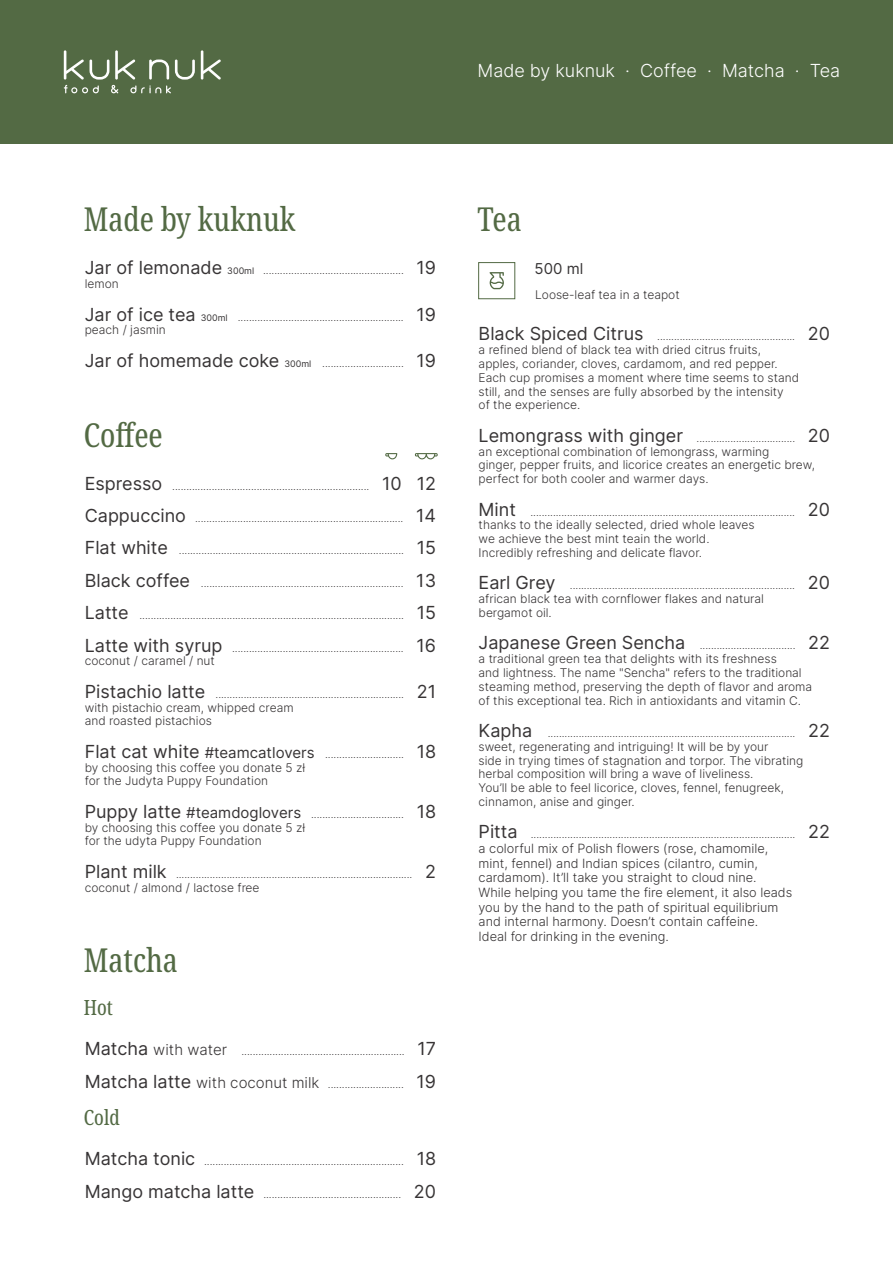
<style>
.page{position:relative;width:893px;height:1263px;background:#fff}
.page>*{position:absolute;margin:0;border:0;box-sizing:border-box;transform-origin:0 0}
.t1{font:extra-condensed 33px "Noto Serif";color:#536a44}
.t2{font:extra-condensed 21px "Noto Serif";color:#536a44}
.t3{font:300 18px "Inter";color:#fefefe}
.t4{font:15px "Inter";color:#373435}
.t5{font:300 12.75px/14.7px "Inter";color:#373435}
.t6{font:300 12px/13.8px "Inter";color:#373435}
.t7{font:300 10.5px "Inter";color:#373435}
.s1{font-weight:400;font-size:18px}
.s2{font-weight:400;font-size:9px}
.s3{font-weight:400;font-size:15px}
.s4{font-size:15px}
</style>
<div class="page">
<div style="left:0;top:0;width:893px;height:143px;background:#536a44"></div>
<svg style="left:64px;top:50px;width:157px;height:43px"></svg>
<svg style="left:385px;top:453px;width:12px;height:6px"></svg>
<svg style="left:415px;top:453px;width:23px;height:6px"></svg>
<div style="left:478px;top:262px;width:37px;height:37px;border:1px solid #536a44"></div>
<svg style="left:489px;top:272px;width:15px;height:17px"></svg>
<h1 class="t1" style="left:84px;top:195px;width:213px">Made by kuknuk</h1>
<h3 class="t3" style="left:477px;top:60px;width:364px">Made by kuknuk · Coffee · Matcha · Tea</h3>
<h1 class="t1" style="left:477px;top:195px;width:46px">Tea</h1>
<p class="t7" style="left:85px;top:264px;width:353px"><span class="s1">Jar of lemonade</span> <span class="s2">300ml</span> .................................................. <span class="s1">19</span></p>
<h3 class="t4" style="left:535px;top:259px;width:50px">500 ml</h3>
<p class="t6" style="left:85px;top:277px;width:36px">lemon</p>
<p class="t7" style="left:85px;top:310px;width:353px"><span class="s1">Jar of ice tea</span> <span class="s2">300ml</span> ........................................................... <span class="s1">19</span></p>
<p class="t6" style="left:85px;top:323px;width:83px">peach / jasmin</p>
<p class="t7" style="left:85px;top:357px;width:353px"><span class="s1">Jar of homemade coke</span> <span class="s2">300ml</span> ............................. <span class="s1">19</span></p>
<p class="t6" style="left:535px;top:288px;width:146px">Loose-leaf tea in a teapot</p>
<p class="t7" style="left:479px;top:330px;width:353px"><span class="s1">Black Spiced Citrus</span> ................................................. <span class="s1">20</span></p>
<p class="t6" style="left:479px;top:343px;width:322px">a refined blend of black tea with dried citrus fruits, apples, coriander, cloves, cardamom, and red pepper.<br>Each cup promises a moment where time seems to stand still, and the senses are fully absorbed by the intensity<br>of the experience.</p>
<p class="t7" style="left:479px;top:432px;width:353px"><span class="s1">Lemongrass with ginger</span> ................................... <span class="s1">20</span></p>
<p class="t6" style="left:479px;top:444px;width:338px">an exceptional combination of lemongrass, warming<br>ginger, pepper fruits, and licorice creates an energetic brew, perfect for both cooler and warmer days.</p>
<p class="t7" style="left:479px;top:505px;width:353px"><span class="s1">Mint</span> .............................................................................................. <span class="s1">20</span></p>
<p class="t6" style="left:479px;top:518px;width:277px">thanks to the ideally selected, dried whole leaves we achieve the best mint teain the world.<br>Incredibly refreshing and delicate flavor.</p>
<p class="t7" style="left:479px;top:579px;width:353px"><span class="s1">Earl Grey</span> ................................................................................ <span class="s1">20</span></p>
<p class="t6" style="left:479px;top:592px;width:287px">african black tea with cornflower flakes and natural bergamot oil.</p>
<p class="t7" style="left:479px;top:639px;width:353px"><span class="s1">Japanese Green Sencha</span> .................................. <span class="s1">22</span></p>
<p class="t6" style="left:479px;top:652px;width:335px">a traditional green tea that delights with its freshness<br>and lightness. The name "Sencha" refers to the traditional steaming method, preserving the depth of flavor and aroma of this exceptional tea. Rich in antioxidants and vitamin C.</p>
<p class="t7" style="left:479px;top:727px;width:353px"><span class="s1">Kapha</span> ........................................................................................ <span class="s1">22</span></p>
<p class="t6" style="left:479px;top:739px;width:326px">sweet, regenerating and intriguing! It will be by your<br>side in trying times of stagnation and torpor. The vibrating herbal composition will bring a wave of liveliness.<br>You’ll be able to feel licorice, cloves, fennel, fenugreek, cinnamon, anise and ginger.</p>
<p class="t7" style="left:479px;top:828px;width:353px"><span class="s1">Pitta</span> .............................................................................................. <span class="s1">22</span></p>
<p class="t5" style="left:479px;top:841px;width:315px">a colorful mix of Polish flowers (rose, chamomile, mint, fennel) and Indian spices (cilantro, cumin, cardamom). It’ll take you straight to cloud nine.<br>While helping you tame the fire element, it also leads you by the hand to the path of spiritual equilibrium and internal harmony. Doesn’t contain caffeine.<br>Ideal for drinking in the evening.</p>
<h1 class="t1" style="left:84px;top:411px;width:81px">Coffee</h1>
<p class="t7" style="left:85px;top:479px;width:353px"><span class="s1">Espresso</span> ...................................................................... <span class="s1">10 12</span></p>
<p class="t7" style="left:85px;top:512px;width:353px"><span class="s1">Cappuccino</span> .......................................................................... <span class="s1">14</span></p>
<p class="t7" style="left:85px;top:544px;width:353px"><span class="s1">Flat white</span> ................................................................................ <span class="s1">15</span></p>
<p class="t7" style="left:85px;top:576px;width:353px"><span class="s1">Black coffee</span> ........................................................................ <span class="s1">13</span></p>
<p class="t7" style="left:85px;top:609px;width:353px"><span class="s1">Latte</span> .............................................................................................. <span class="s1">15</span></p>
<p class="t7" style="left:85px;top:641px;width:353px"><span class="s1">Latte with syrup</span> ............................................................. <span class="s1">16</span></p>
<p class="t6" style="left:85px;top:654px;width:132px">coconut / caramel / nut</p>
<p class="t7" style="left:85px;top:687px;width:353px"><span class="s1">Pistachio latte</span> ................................................................... <span class="s1">21</span></p>
<p class="t6" style="left:85px;top:700px;width:210px">with pistachio cream, whipped cream and roasted pistachios</p>
<p class="t7" style="left:85px;top:747px;width:353px"><span class="s1">Flat cat white</span> <span class="s3">#teamcatlovers</span> ............................ <span class="s1">18</span></p>
<p class="t6" style="left:85px;top:760px;width:222px">by choosing this coffee you donate 5 zł for the Judyta Puppy Foundation</p>
<p class="t7" style="left:85px;top:807px;width:353px"><span class="s1">Puppy latte</span> <span class="s3">#teamdoglovers</span> ................................. <span class="s1">18</span></p>
<p class="t6" style="left:85px;top:820px;width:222px">by choosing this coffee you donate 5 zł for the udyta Puppy Foundation</p>
<p class="t7" style="left:85px;top:867px;width:353px"><span class="s1">Plant milk</span> .................................................................................... <span class="s1">2</span></p>
<p class="t6" style="left:85px;top:880px;width:176px">coconut / almond / lactose free</p>
<h1 class="t1" style="left:84px;top:936px;width:96px">Matcha</h1>
<h2 class="t2" style="left:84px;top:992px;width:31px">Hot</h2>
<p class="t7" style="left:85px;top:1045px;width:353px"><span class="s1">Matcha</span> <span class="s4">with water</span> .......................................................... <span class="s1">17</span></p>
<p class="t7" style="left:85px;top:1077px;width:353px"><span class="s1">Matcha latte</span> <span class="s4">with coconut milk</span> ........................... <span class="s1">19</span></p>
<h2 class="t2" style="left:84px;top:1102px;width:37px">Cold</h2>
<p class="t7" style="left:85px;top:1155px;width:353px"><span class="s1">Matcha tonic</span> ....................................................................... <span class="s1">18</span></p>
<p class="t7" style="left:85px;top:1187px;width:353px"><span class="s1">Mango matcha latte</span> ................................................. <span class="s1">20</span></p>
</div>
